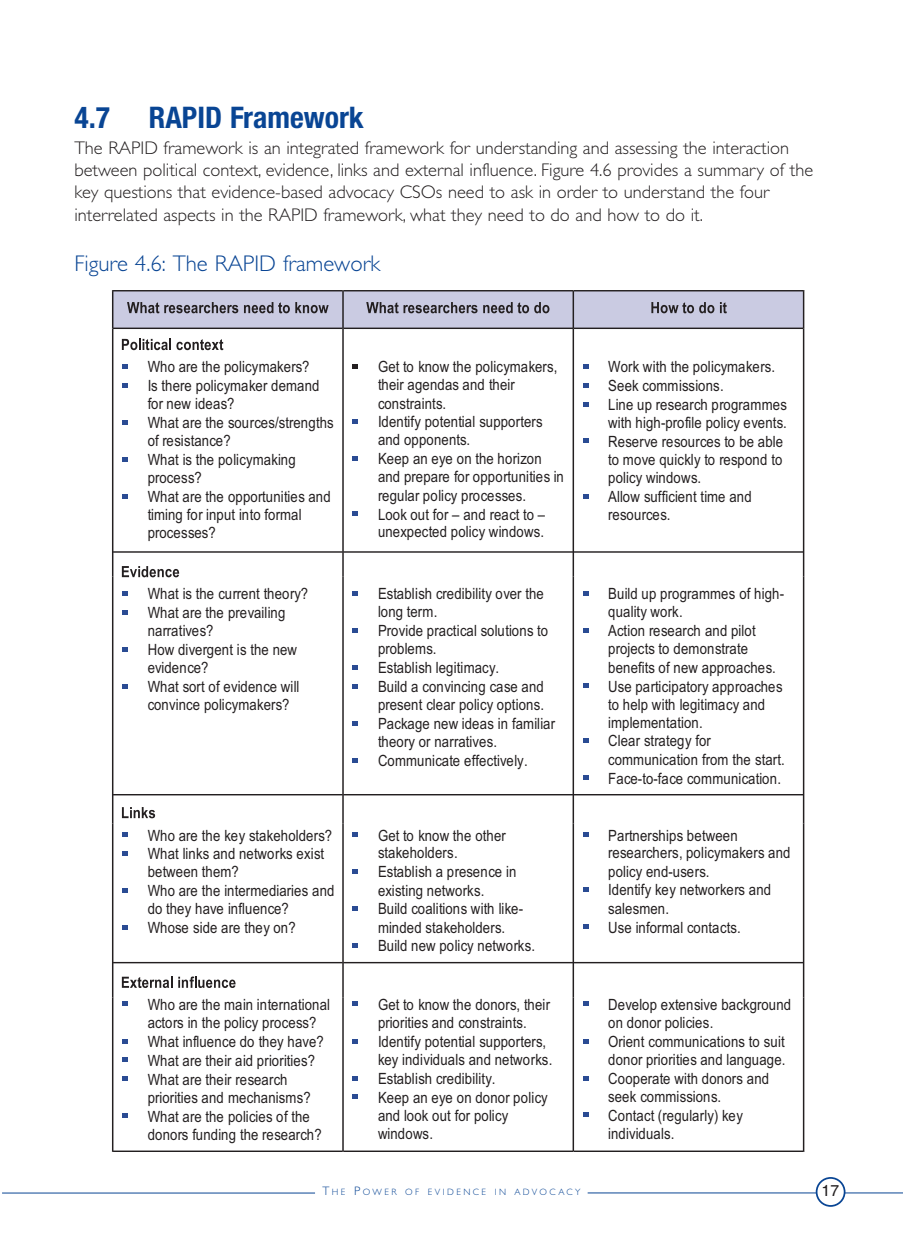
<style>
.page{position:relative;width:903px;height:1241px;background:#fff}
.page>*{position:absolute;margin:0;border:0;box-sizing:border-box;transform-origin:0 0}
.t1{font:700 condensed 29.75px "Helvetica Neue";color:#094594}
.t2{font:300 22.75px "Gill Sans";color:#094594}
.t3{font:300 18.38px/22.1px "Gill Sans";color:#231f20}
.t4{font:15.75px "Helvetica";color:#231f20}
.t5{font:15.58px/18.4px "Arial Narrow";letter-spacing:.01em;color:#231f20;scale:1.04 1}
.t6{font:15.58px/18.6px "Arial Narrow";letter-spacing:-.01em;color:#231f20;scale:1.04 1}
.t7{font:300 9.1px "Gill Sans";letter-spacing:.265em;color:#094594}
.s1{font-size:12.25px}
</style>
<div class="page">
<hr style="left:588px;top:1192px;width:315px;height:1px;background:#094594">
<svg style="left:816px;top:1177px;width:29px;height:29px"></svg>
<hr style="left:2px;top:1192px;width:313px;height:1px;background:#094594">
<div style="left:113px;top:291px;width:690px;height:37px;background:#cacbe2"></div>
<svg style="left:127px;top:302px;width:111px;height:11px"></svg>
<svg style="left:244px;top:302px;width:85px;height:11px"></svg>
<svg style="left:366px;top:302px;width:111px;height:11px"></svg>
<svg style="left:483px;top:302px;width:66px;height:11px"></svg>
<svg style="left:651px;top:302px;width:63px;height:11px"></svg>
<svg style="left:720px;top:302px;width:7px;height:11px"></svg>
<hr style="left:113px;top:290px;width:230px;height:1px;background:#231f20">
<hr style="left:343px;top:290px;width:230px;height:1px;background:#231f20">
<hr style="left:574px;top:290px;width:229px;height:1px;background:#231f20">
<hr style="left:112px;top:291px;width:1px;height:37px;background:#231f20">
<hr style="left:342px;top:291px;width:2px;height:37px;background:#231f20">
<hr style="left:572px;top:291px;width:2px;height:37px;background:#231f20">
<hr style="left:803px;top:291px;width:1px;height:37px;background:#231f20">
<svg style="left:122px;top:339px;width:101px;height:11px"></svg>
<svg style="left:122px;top:364px;width:6px;height:5px"></svg>
<svg style="left:122px;top:383px;width:6px;height:4px"></svg>
<svg style="left:122px;top:420px;width:6px;height:5px"></svg>
<svg style="left:122px;top:457px;width:6px;height:4px"></svg>
<svg style="left:122px;top:494px;width:6px;height:4px"></svg>
<svg style="left:353px;top:364px;width:5px;height:5px"></svg>
<svg style="left:353px;top:419px;width:5px;height:5px"></svg>
<svg style="left:353px;top:456px;width:5px;height:5px"></svg>
<svg style="left:353px;top:511px;width:5px;height:5px"></svg>
<svg style="left:583px;top:364px;width:5px;height:5px"></svg>
<svg style="left:583px;top:383px;width:5px;height:4px"></svg>
<svg style="left:583px;top:402px;width:5px;height:4px"></svg>
<svg style="left:583px;top:438px;width:5px;height:5px"></svg>
<svg style="left:583px;top:494px;width:5px;height:4px"></svg>
<hr style="left:113px;top:327px;width:230px;height:2px;background:#231f20">
<hr style="left:343px;top:327px;width:230px;height:2px;background:#231f20">
<hr style="left:574px;top:327px;width:229px;height:2px;background:#231f20">
<hr style="left:112px;top:328px;width:1px;height:248px;background:#231f20">
<hr style="left:342px;top:328px;width:2px;height:248px;background:#231f20">
<hr style="left:572px;top:328px;width:2px;height:248px;background:#231f20">
<hr style="left:803px;top:328px;width:1px;height:248px;background:#231f20">
<svg style="left:122px;top:566px;width:57px;height:11px"></svg>
<svg style="left:122px;top:591px;width:6px;height:4px"></svg>
<svg style="left:122px;top:610px;width:6px;height:4px"></svg>
<svg style="left:122px;top:647px;width:6px;height:4px"></svg>
<svg style="left:122px;top:684px;width:6px;height:4px"></svg>
<svg style="left:353px;top:591px;width:5px;height:4px"></svg>
<svg style="left:353px;top:628px;width:5px;height:5px"></svg>
<svg style="left:353px;top:665px;width:5px;height:4px"></svg>
<svg style="left:353px;top:684px;width:5px;height:4px"></svg>
<svg style="left:353px;top:721px;width:5px;height:4px"></svg>
<svg style="left:353px;top:758px;width:5px;height:4px"></svg>
<svg style="left:583px;top:591px;width:5px;height:4px"></svg>
<svg style="left:583px;top:628px;width:5px;height:5px"></svg>
<svg style="left:583px;top:683px;width:5px;height:5px"></svg>
<svg style="left:583px;top:738px;width:5px;height:4px"></svg>
<svg style="left:583px;top:775px;width:5px;height:5px"></svg>
<hr style="left:113px;top:551px;width:230px;height:1px;background:#231f20">
<hr style="left:343px;top:551px;width:230px;height:1px;background:#231f20">
<hr style="left:574px;top:551px;width:229px;height:1px;background:#231f20">
<hr style="left:112px;top:576px;width:1px;height:247px;background:#231f20">
<hr style="left:342px;top:576px;width:2px;height:247px;background:#231f20">
<hr style="left:572px;top:576px;width:2px;height:247px;background:#231f20">
<hr style="left:803px;top:576px;width:1px;height:247px;background:#231f20">
<svg style="left:122px;top:807px;width:33px;height:11px"></svg>
<svg style="left:122px;top:832px;width:6px;height:5px"></svg>
<svg style="left:122px;top:851px;width:6px;height:4px"></svg>
<svg style="left:122px;top:888px;width:6px;height:4px"></svg>
<svg style="left:122px;top:925px;width:6px;height:4px"></svg>
<svg style="left:353px;top:832px;width:5px;height:5px"></svg>
<svg style="left:353px;top:869px;width:5px;height:4px"></svg>
<svg style="left:353px;top:906px;width:5px;height:4px"></svg>
<svg style="left:353px;top:943px;width:5px;height:4px"></svg>
<svg style="left:583px;top:832px;width:5px;height:5px"></svg>
<svg style="left:583px;top:887px;width:5px;height:4px"></svg>
<svg style="left:583px;top:924px;width:5px;height:5px"></svg>
<hr style="left:113px;top:793px;width:230px;height:2px;background:#231f20">
<hr style="left:343px;top:793px;width:230px;height:2px;background:#231f20">
<hr style="left:574px;top:793px;width:229px;height:2px;background:#231f20">
<hr style="left:112px;top:823px;width:1px;height:174px;background:#231f20">
<hr style="left:342px;top:823px;width:2px;height:174px;background:#231f20">
<hr style="left:572px;top:823px;width:2px;height:174px;background:#231f20">
<hr style="left:803px;top:823px;width:1px;height:174px;background:#231f20">
<svg style="left:122px;top:976px;width:114px;height:11px"></svg>
<svg style="left:122px;top:1001px;width:6px;height:5px"></svg>
<svg style="left:122px;top:1039px;width:6px;height:4px"></svg>
<svg style="left:122px;top:1057px;width:6px;height:5px"></svg>
<svg style="left:122px;top:1076px;width:6px;height:5px"></svg>
<svg style="left:122px;top:1113px;width:6px;height:4px"></svg>
<svg style="left:353px;top:1001px;width:5px;height:5px"></svg>
<svg style="left:353px;top:1039px;width:5px;height:4px"></svg>
<svg style="left:353px;top:1076px;width:5px;height:4px"></svg>
<svg style="left:353px;top:1094px;width:5px;height:4px"></svg>
<svg style="left:583px;top:1001px;width:5px;height:5px"></svg>
<svg style="left:583px;top:1039px;width:5px;height:4px"></svg>
<svg style="left:583px;top:1076px;width:5px;height:4px"></svg>
<svg style="left:583px;top:1112px;width:5px;height:5px"></svg>
<hr style="left:113px;top:961px;width:230px;height:2px;background:#231f20">
<hr style="left:343px;top:961px;width:230px;height:2px;background:#231f20">
<hr style="left:574px;top:961px;width:229px;height:2px;background:#231f20">
<hr style="left:112px;top:997px;width:1px;height:153px;background:#231f20">
<hr style="left:113px;top:1150px;width:230px;height:1px;background:#231f20">
<hr style="left:342px;top:997px;width:2px;height:153px;background:#231f20">
<hr style="left:343px;top:1150px;width:230px;height:1px;background:#231f20">
<hr style="left:572px;top:997px;width:2px;height:153px;background:#231f20">
<hr style="left:574px;top:1150px;width:229px;height:1px;background:#231f20">
<hr style="left:803px;top:997px;width:1px;height:153px;background:#231f20">
<h1 class="t1" style="left:74px;top:99px;width:37px">4.7</h1>
<h1 class="t1" style="left:149px;top:99px;width:216px">RAPID Framework</h1>
<p class="t3" style="left:74px;top:139px;width:740px">The RAPID framework is an integrated framework for understanding and assessing the interaction between political context, evidence, links and external influence. Figure 4.6 provides a summary of the key questions that evidence-based advocacy CSOs need to ask in order to understand the four interrelated aspects in the RAPID framework, what they need to do and how to do it.</p>
<h2 class="t2" style="left:74px;top:254px;width:307px">Figure 4.6: The RAPID framework</h2>
<p class="t5" style="left:148px;top:357px;width:181px">Who are the policymakers?<br>Is there policymaker demand for new ideas?<br>What are the sources/strengths of resistance?<br>What is the policymaking process?<br>What are the opportunities and timing for input into formal processes?</p>
<p class="t5" style="left:378px;top:357px;width:180px">Get to know the policymakers, their agendas and their constraints.<br>Identify potential supporters and opponents.<br>Keep an eye on the horizon and prepare for opportunities in regular policy processes.<br>Look out for – and react to – unexpected policy windows.</p>
<p class="t5" style="left:608px;top:357px;width:173px">Work with the policymakers.<br>Seek commissions.<br>Line up research programmes with high-profile policy events.<br>Reserve resources to be able to move quickly to respond to policy windows.<br>Allow sufficient time and resources.</p>
<p class="t6" style="left:148px;top:584px;width:156px">What is the current theory?<br>What are the prevailing narratives?<br>How divergent is the new evidence?<br>What sort of evidence will convince policymakers?</p>
<p class="t5" style="left:378px;top:584px;width:172px">Establish credibility over the long term.<br>Provide practical solutions to problems.<br>Establish legitimacy.<br>Build a convincing case and present clear policy options.<br>Package new ideas in familiar theory or narratives.<br>Communicate effectively.</p>
<p class="t5" style="left:608px;top:584px;width:171px">Build up programmes of high&shy;quality work.<br>Action research and pilot projects to demonstrate benefits of new approaches.<br>Use participatory approaches to help with legitimacy and implementation.<br>Clear strategy for communication from the start.<br>Face-to-face communication.</p>
<p class="t5" style="left:148px;top:825px;width:181px">Who are the key stakeholders?<br>What links and networks exist between them?<br>Who are the intermediaries and do they have influence?<br>Whose side are they on?</p>
<p class="t5" style="left:378px;top:825px;width:153px">Get to know the other stakeholders.<br>Establish a presence in existing networks.<br>Build coalitions with like&shy;minded stakeholders.<br>Build new policy networks.</p>
<p class="t5" style="left:608px;top:825px;width:177px">Partnerships between researchers, policymakers and policy end-users.<br>Identify key networkers and salesmen.<br>Use informal contacts.</p>
<p class="t5" style="left:148px;top:994px;width:177px">Who are the main international actors in the policy process?<br>What influence do they have?<br>What are their aid priorities?<br>What are their research priorities and mechanisms?<br>What are the policies of the donors funding the research?</p>
<p class="t5" style="left:378px;top:994px;width:169px">Get to know the donors, their priorities and constraints.<br>Identify potential supporters, key individuals and networks.<br>Establish credibility.<br>Keep an eye on donor policy and look out for policy windows.</p>
<p class="t5" style="left:608px;top:994px;width:177px">Develop extensive background on donor policies.<br>Orient communications to suit donor priorities and language.<br>Cooperate with donors and seek commissions.<br>Contact (regularly) key individuals.</p>
<p class="t7" style="left:322px;top:1188px;width:260px"><span class="s1">T</span>HE <span class="s1">P</span>OWER OF EVIDENCE IN ADVOCACY</p>
<p class="t4" style="left:821px;top:1184px;width:19px">17</p>
</div>
